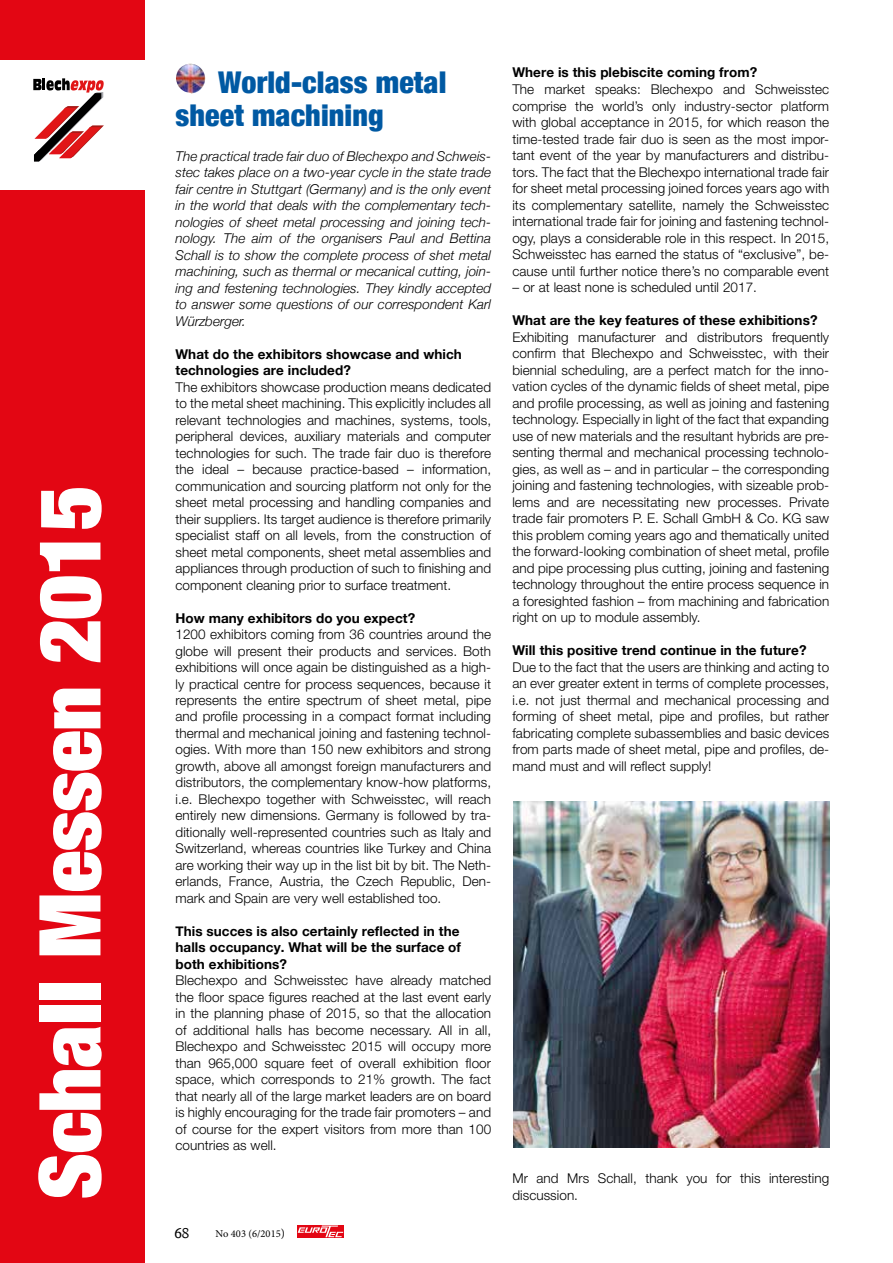
<style>
.page{position:relative;width:893px;height:1263px;background:#fff}
.page>*{position:absolute;margin:0;border:0;box-sizing:border-box;transform-origin:0 0}
.t1{font:900 expanded 85.5px "Helvetica Neue";color:#fff}
.t2{font:900 condensed 30px/33px "Helvetica Neue";letter-spacing:.005em;color:#0059a3}
.t3{font:300 13.5px/16.5px "Helvetica Neue";letter-spacing:.005em;color:#000;text-align:justify}
.t4{font:italic 300 13.5px/16.5px "Helvetica Neue";letter-spacing:.005em;color:#000;text-align:justify}
.t5{font:700 13.5px/16.5px "Helvetica Neue";letter-spacing:.005em;color:#000}
.t6{font:10.5px "Minion Pro";color:#000}
.s1{font-size:12px}
</style>
<div class="page">
<div style="left:297px;top:1225px;width:47px;height:12px;background:#e30613"></div>
<svg style="left:298px;top:1225px;width:45px;height:12px"></svg>
<div style="left:0;top:0;width:145px;height:1263px;background:#e30613"></div>
<div style="left:0;top:60px;width:148px;height:130px;background:#fff"></div>
<svg style="left:33px;top:78px;width:71px;height:81px"></svg>
<img style="left:59px;top:150px;width:20px;height:8px">
<img style="left:34px;top:150px;width:16px;height:11px">
<img style="left:49px;top:150px;width:16px;height:4px">
<img style="left:176px;top:64px;width:29px;height:30px">
<img style="left:513px;top:801px;width:316px;height:347px">
<h1 class="t1" style="left:15px;top:1199px;width:714px;rotate:-90deg">Schall Messen 2015</h1>
<h2 class="t2" style="left:176px;top:64px;width:272px;text-indent:43px">World-class metal sheet machining</h2>
<p class="t4" style="left:176px;top:147px;width:317px">The practical trade fair duo of Blechexpo and Schweis&shy;stec takes place on a two-year cycle in the state trade fair centre in Stuttgart (Germany) and is the only event in the world that deals with the complementary tech&shy;nologies of sheet metal processing and joining tech&shy;nology. The aim of the organisers Paul and Bettina Schall is to show the complete process of shet metal machining, such as thermal or mecanical cutting, join&shy;ing and festening technologies. They kindly accepted to answer some questions of our correspondent Karl Würzberger.</p>
<p class="t5" style="left:176px;top:346px;width:288px">What do the exhibitors showcase and which technologies are included?</p>
<p class="t3" style="left:176px;top:378px;width:317px">The exhibitors showcase production means dedicated to the metal sheet machining. This explicitly includes all relevant technologies and machines, systems, tools, peripheral devices, auxiliary materials and computer technologies for such. The trade fair duo is therefore the ideal – because practice-based – information, communication and sourcing platform not only for the sheet metal processing and handling companies and their suppliers. Its target audience is therefore primarily specialist staff on all levels, from the construction of sheet metal components, sheet metal assemblies and appliances through production of such to finishing and component cleaning prior to surface treatment.</p>
<p class="t5" style="left:176px;top:610px;width:241px">How many exhibitors do you expect?</p>
<p class="t3" style="left:176px;top:626px;width:317px">1200 exhibitors coming from 36 countries around the globe will present their products and services. Both exhibitions will once again be distinguished as a high&shy;ly practical centre for process sequences, because it represents the entire spectrum of sheet metal, pipe and profile processing in a compact format including thermal and mechanical joining and fastening technol&shy;ogies. With more than 150 new exhibitors and strong growth, above all amongst foreign manufacturers and distributors, the complementary know-how platforms, i.e. Blechexpo together with Schweisstec, will reach entirely new dimensions. Germany is followed by tra&shy;ditionally well-represented countries such as Italy and Switzerland, whereas countries like Turkey and China are working their way up in the list bit by bit. The Neth&shy;erlands, France, Austria, the Czech Republic, Den&shy;mark and Spain are very well established too.</p>
<p class="t5" style="left:176px;top:923px;width:287px">This succes is also certainly reflected in the halls occupancy. What will be the surface of both exhibitions?</p>
<p class="t3" style="left:176px;top:972px;width:317px">Blechexpo and Schweisstec have already matched the floor space figures reached at the last event early in the planning phase of 2015, so that the allocation of additional halls has become necessary. All in all, Blechexpo and Schweisstec 2015 will occupy more than 965,000 square feet of overall exhibition floor space, which corresponds to 21% growth. The fact that nearly all of the large market leaders are on board is highly encouraging for the trade fair promoters – and of course for the expert visitors from more than 100 countries as well.</p>
<p class="t6" style="left:215px;top:1227px;width:71px">No 403 (6/2015<span class="s1">)</span></p>
<p class="t5" style="left:512px;top:64px;width:246px">Where is this plebiscite coming from?</p>
<p class="t3" style="left:512px;top:81px;width:318px">The market speaks: Blechexpo and Schweisstec comprise the world’s only industry-sector platform with global acceptance in 2015, for which reason the time-tested trade fair duo is seen as the most impor&shy;tant event of the year by manufacturers and distribu&shy;tors. The fact that the Blechexpo international trade fair for sheet metal processing joined forces years ago with its complementary satellite, namely the Schweisstec international trade fair for joining and fastening technol&shy;ogy, plays a considerable role in this respect. In 2015, Schweisstec has earned the status of “exclusive”, be&shy;cause until further notice there’s no comparable event</p>
<p class="t3" style="left:512px;top:279px;width:246px">– or at least none is scheduled until 2017.</p>
<p class="t5" style="left:512px;top:313px;width:307px">What are the key features of these exhibitions?</p>
<p class="t3" style="left:512px;top:328px;width:318px">Exhibiting manufacturer and distributors frequently confirm that Blechexpo and Schweisstec, with their biennial scheduling, are a perfect match for the inno&shy;vation cycles of the dynamic fields of sheet metal, pipe and profile processing, as well as joining and fastening technology. Especially in light of the fact that expanding use of new materials and the resultant hybrids are pre&shy;senting thermal and mechanical processing technolo&shy;gies, as well as – and in particular – the corresponding joining and fastening technologies, with sizeable prob&shy;lems and are necessitating new processes. Private trade fair promoters P. E. Schall GmbH &amp; Co. KG saw this problem coming years ago and thematically united the forward-looking combination of sheet metal, profile and pipe processing plus cutting, joining and fastening technology throughout the entire process sequence in a foresighted fashion – from machining and fabrication right on up to module assembly.</p>
<p class="t5" style="left:512px;top:643px;width:296px">Will this positive trend continue in the future?</p>
<p class="t3" style="left:512px;top:658px;width:318px">Due to the fact that the users are thinking and acting to an ever greater extent in terms of complete processes, i.e. not just thermal and mechanical processing and forming of sheet metal, pipe and profiles, but rather fabricating complete subassemblies and basic devices from parts made of sheet metal, pipe and profiles, de&shy;mand must and will reflect supply!</p>
<p class="t3" style="left:512px;top:1170px;width:318px">Mr and Mrs Schall, thank you for this interesting discussion.</p>
</div>
